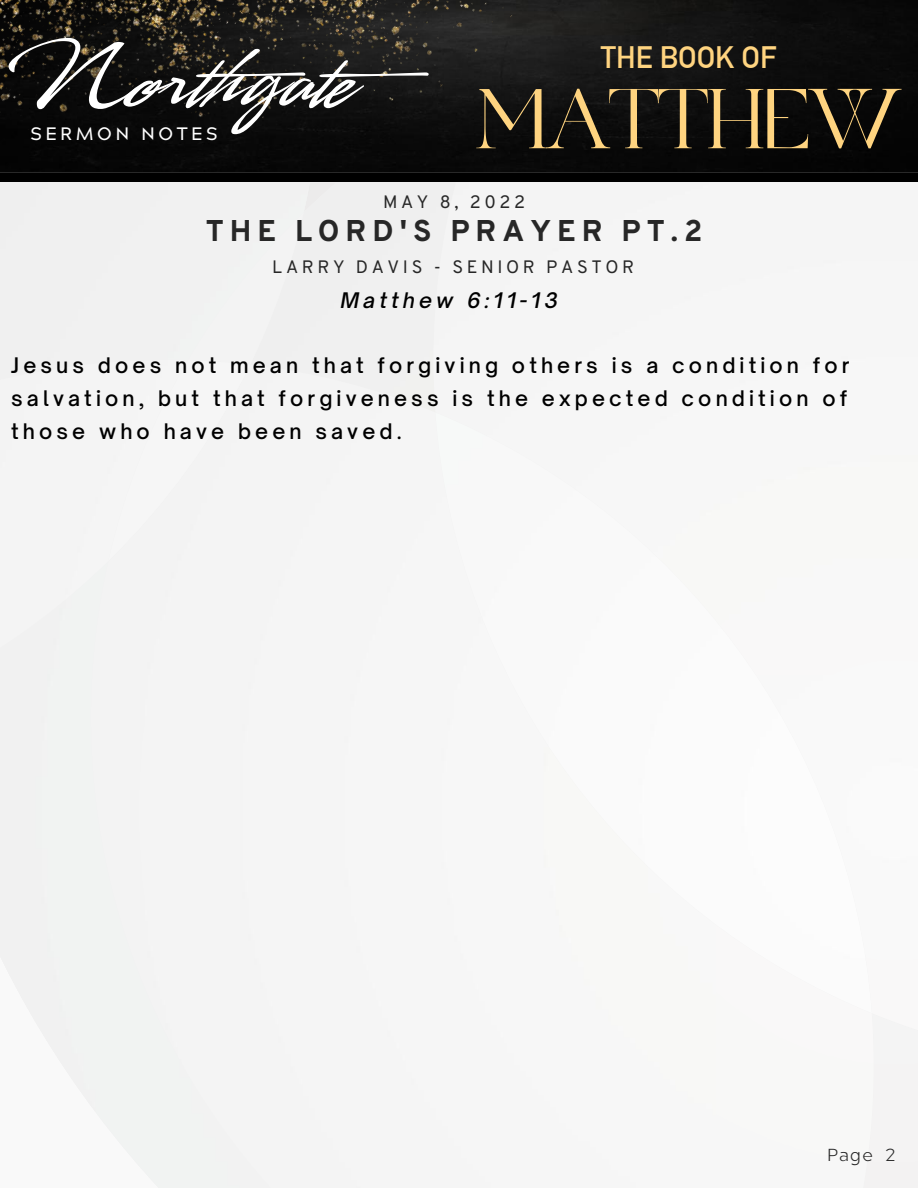
<style>
.page{position:relative;width:918px;height:1188px;background:#fff}
.page>*{position:absolute;margin:0;border:0;box-sizing:border-box;transform-origin:0 0}
.t1{font:121.05px "LHF Sofia Script";color:#fff}
.t2{font:91.05px "Zephyr";color:#ffd480}
.t3{font:700 30.3px "DIN Alternate";color:#ffd480}
.t4{font:800 30px "Overpass";letter-spacing:.2em;color:#272727}
.t5{font:500 20.55px/32.7px "Open Sauce One";letter-spacing:.2em;color:#000;text-align:justify}
.t6{font:italic 500 20.55px "Open Sauce One";letter-spacing:.2em;color:#000}
.t7{font:18px "Overpass";letter-spacing:.2em;color:#272727}
.t8{font:700 18px "Hamlin";letter-spacing:.195em;color:#fff}
.t9{font:300 17.4px "Hamlin";color:#272727}
</style>
<div class="page">
<div style="left:0;top:172px;width:918px;height:10px;background:#000"></div>
<div style="left:0;top:386px;width:108px;height:284px;background:#f4f4f4"></div>
<div style="left:195px;top:386px;width:238px;height:802px;background:#f5f5f5"></div>
<div style="left:142px;top:561px;width:55px;height:544px;background:#f4f4f4"></div>
<div style="left:91px;top:522px;width:53px;height:477px;background:#f3f3f3"></div>
<div style="left:108px;top:386px;width:142px;height:175px;background:#f4f4f4"></div>
<div style="left:859px;top:1013px;width:59px;height:47px;background:#f4f4f4"></div>
<img style="left:601px;top:0;width:317px;height:172px">
<img style="left:0;top:0;width:601px;height:386px">
<p class="t1" style="left:20px;top:-8px;width:414px">Northgate</p>
<p class="t8" style="left:30px;top:125px;width:189px">SERMON NOTES</p>
<p class="t3" style="left:601px;top:40px;width:177px">THE BOOK OF</p>
<p class="t2" style="left:477px;top:64px;width:425px">MATTHEW</p>
<p class="t7" style="left:383px;top:191px;width:144px">MAY 8, 2022</p>
<p class="t4" style="left:206px;top:211px;width:498px">THE LORD'S PRAYER PT.2</p>
<p class="t7" style="left:272px;top:255px;width:364px">LARRY DAVIS - SENIOR PASTOR</p>
<p class="t6" style="left:340px;top:288px;width:219px">Matthew 6:11-13</p>
<p class="t5" style="left:11px;top:349px;width:840px">Jesus does not mean that forgiving others is a condition for salvation, but that forgiveness is the expected condition of those who have been saved.</p>
<p class="t9" style="left:827px;top:1147px;width:69px">Page 2</p>
</div>
